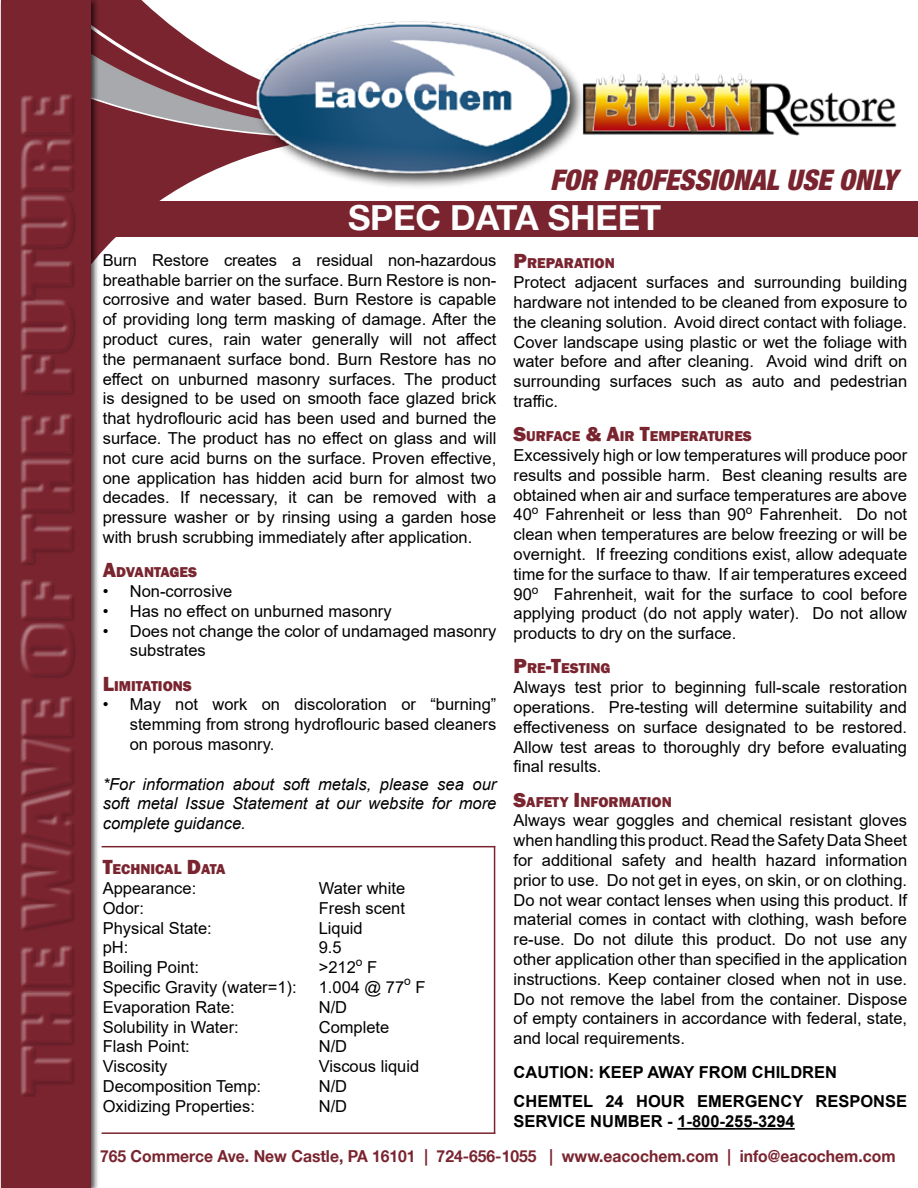
<style>
.page{position:relative;width:918px;height:1188px;background:#fff}
.page>*{position:absolute;margin:0;border:0;box-sizing:border-box;transform-origin:0 0}
.t1{font:700 34.5px "Helvetica 75";letter-spacing:-.005em;color:#fefefe}
.t2{font:italic 900 condensed 28.5px "Helvetica Neue LT Std";color:#79242f}
.t3{font:16.5px/19.8px "Arial";color:#000;text-align:justify}
.t4{font:italic 16.5px/19.8px "Arial";color:#000;text-align:justify}
.t5{font:700 16.5px/28.8px "Arial";color:#000}
.t6{font:700 16.5px "Helvetica 75";color:#79242f;scale:.95 1}
.t7{font:800 14.7px "Franklin Gothic";color:#79242f}
.t8{font:12px "Arial";color:#000}
.s1{font-size:21px}
</style>
<div class="page">
<hr style="left:677px;top:1128px;width:118px;height:2px;background:#000">
<hr style="left:102px;top:846px;width:393px;height:1px;background:#79242f">
<hr style="left:102px;top:1132px;width:393px;height:2px;background:#79242f">
<hr style="left:494px;top:846px;width:1px;height:288px;background:#79242f">
<div style="left:91px;top:201px;width:827px;height:35px;background:#79242f"></div>
<svg style="left:115px;top:180px;width:254px;height:58px"></svg>
<svg style="left:115px;top:0;width:137px;height:180px;fill:#79242f"></svg>
<div style="left:252px;top:19px;width:334px;height:170px;background:#000;opacity:.75"></div>
<img style="left:254px;top:19px;width:317px;height:156px">
<div style="left:2px;top:0;width:89px;height:1188px;background:#79242f"></div>
<div style="left:0;top:0;width:115px;height:1129px;background:#fff;opacity:.2"></div>
<div style="left:21px;top:95px;width:55px;height:1002px;background:#d1d3d4;opacity:.75"></div>
<img style="left:581px;top:68px;width:316px;height:70px">
<h2 class="t2" style="left:550px;top:162px;width:348px">FOR PROFESSIONAL USE ONLY</h2>
<h1 class="t1" style="left:348px;top:197px;width:315px">SPEC DATA SHEET</h1>
<p class="t3" style="left:103px;top:250px;width:395px">Burn Restore creates a residual non-hazardous breathable barrier on the surface. Burn Restore is non&shy;corrosive and water based. Burn Restore is capable of providing long term masking of damage. After the product cures, rain water generally will not affect the permanaent surface bond. Burn Restore has no effect on unburned masonry surfaces. The product is designed to be used on smooth face glazed brick that hydroflouric acid has been used and burned the surface. The product has no effect on glass and will not cure acid burns on the surface. Proven effective, one application has hidden acid burn for almost two decades. If necessary, it can be removed with a pressure washer or by rinsing using a garden hose with brush scrubbing immediately after application.</p>
<p class="t7" style="left:103px;top:563px;width:96px"><span class="s1">A</span>DVANTAGES</p>
<p class="t3" style="left:103px;top:581px;width:131px">• Non-corrosive</p>
<p class="t3" style="left:103px;top:601px;width:290px">• Has no effect on unburned masonry</p>
<p class="t3" style="left:130px;top:621px;width:368px;text-indent:-27px">• Does not change the color of undamaged masonry substrates</p>
<p class="t7" style="left:103px;top:676px;width:90px"><span class="s1">L</span>IMITATIONS</p>
<p class="t3" style="left:130px;top:695px;width:368px;text-indent:-27px">• May not work on discoloration or “burning” stemming from strong hydroflouric based cleaners on porous masonry.</p>
<p class="t4" style="left:103px;top:774px;width:395px">*For information about soft metals, please sea our soft metal Issue Statement at our website for more complete guidance.</p>
<p class="t7" style="left:103px;top:860px;width:124px"><span class="s1">T</span>ECHNICAL <span class="s1">D</span>ATA</p>
<p class="t3" style="left:103px;top:878px;width:95px">Appearance:</p>
<p class="t3" style="left:319px;top:878px;width:88px">Water white</p>
<p class="t3" style="left:103px;top:898px;width:43px">Odor:</p>
<p class="t3" style="left:319px;top:898px;width:88px">Fresh scent</p>
<p class="t3" style="left:103px;top:918px;width:111px">Physical State:</p>
<p class="t3" style="left:319px;top:918px;width:46px">Liquid</p>
<p class="t3" style="left:103px;top:938px;width:27px">pH:</p>
<p class="t3" style="left:319px;top:938px;width:24px">9.5</p>
<p class="t3" style="left:103px;top:957px;width:98px">Boiling Point:</p>
<p class="t3" style="left:319px;top:957px;width:39px">&gt;212</p>
<p class="t8" style="left:356px;top:953px;width:8px">o</p>
<p class="t3" style="left:367px;top:957px;width:12px">F</p>
<p class="t3" style="left:103px;top:977px;width:195px">Specific Gravity (water=1):</p>
<p class="t3" style="left:319px;top:977px;width:87px">1.004 @ 77</p>
<p class="t8" style="left:404px;top:973px;width:8px">o</p>
<p class="t3" style="left:416px;top:977px;width:12px">F</p>
<p class="t3" style="left:103px;top:997px;width:134px">Evaporation Rate:</p>
<p class="t3" style="left:319px;top:997px;width:30px">N/D</p>
<p class="t3" style="left:103px;top:1017px;width:138px">Solubility in Water:</p>
<p class="t3" style="left:319px;top:1017px;width:72px">Complete</p>
<p class="t3" style="left:103px;top:1037px;width:89px">Flash Point:</p>
<p class="t3" style="left:319px;top:1037px;width:30px">N/D</p>
<p class="t3" style="left:103px;top:1056px;width:66px">Viscosity</p>
<p class="t3" style="left:319px;top:1056px;width:102px">Viscous liquid</p>
<p class="t3" style="left:103px;top:1076px;width:160px">Decomposition Temp:</p>
<p class="t3" style="left:319px;top:1076px;width:30px">N/D</p>
<p class="t3" style="left:103px;top:1096px;width:154px">Oxidizing Properties:</p>
<p class="t3" style="left:319px;top:1096px;width:30px">N/D</p>
<p class="t7" style="left:514px;top:254px;width:103px"><span class="s1">P</span>REPARATION</p>
<p class="t3" style="left:514px;top:272px;width:395px">Protect adjacent surfaces and surrounding building hardware not intended to be cleaned from exposure to the cleaning solution. Avoid direct contact with foliage.<br>Cover landscape using plastic or wet the foliage with water before and after cleaning. Avoid wind drift on surrounding surfaces such as auto and pedestrian traffic.</p>
<p class="t7" style="left:514px;top:427px;width:240px"><span class="s1">S</span>URFACE <span class="s1">&amp; A</span>IR <span class="s1">T</span>EMPERATURES</p>
<p class="t3" style="left:514px;top:445px;width:395px">Excessively high or low temperatures will produce poor results and possible harm. Best cleaning results are obtained when air and surface temperatures are above 40<sup>o</sup> Fahrenheit or less than 90<sup>o</sup> Fahrenheit. Do not clean when temperatures are below freezing or will be overnight. If freezing conditions exist, allow adequate time for the surface to thaw. If air temperatures exceed 90<sup>o</sup> Fahrenheit, wait for the surface to cool before applying product (do not apply water). Do not allow products to dry on the surface.</p>
<p class="t7" style="left:514px;top:659px;width:98px"><span class="s1">P</span>RE<span class="s1">-T</span>ESTING</p>
<p class="t3" style="left:514px;top:677px;width:395px">Always test prior to beginning full-scale restoration operations. Pre-testing will determine suitability and effectiveness on surface designated to be restored.<br>Allow test areas to thoroughly dry before evaluating final results.</p>
<p class="t7" style="left:514px;top:792px;width:160px"><span class="s1">S</span>AFETY <span class="s1">I</span> NFORMATION</p>
<p class="t3" style="left:514px;top:811px;width:395px">Always wear goggles and chemical resistant gloves when handling this product. Read the Safety Data Sheet for additional safety and health hazard information prior to use. Do not get in eyes, on skin, or on clothing.<br>Do not wear contact lenses when using this product. If material comes in contact with clothing, wash before re-use. Do not dilute this product. Do not use any other application other than specified in the application instructions. Keep container closed when not in use.<br>Do not remove the label from the container. Dispose of empty containers in accordance with federal, state, and local requirements.</p>
<p class="t5" style="left:514px;top:1058px;width:395px">CAUTION: KEEP AWAY FROM CHILDREN<br>CHEMTEL 24 HOUR EMERGENCY RESPONSE</p>
<p class="t5" style="left:514px;top:1107px;width:283px">SERVICE NUMBER - 1-800-255-3294</p>
<p class="t6" style="left:100px;top:1146px;width:839px">765 Commerce Ave. New Castle, PA 16101 | 724-656-1055 | www.eacochem.com | info@eacochem.com</p>
</div>
